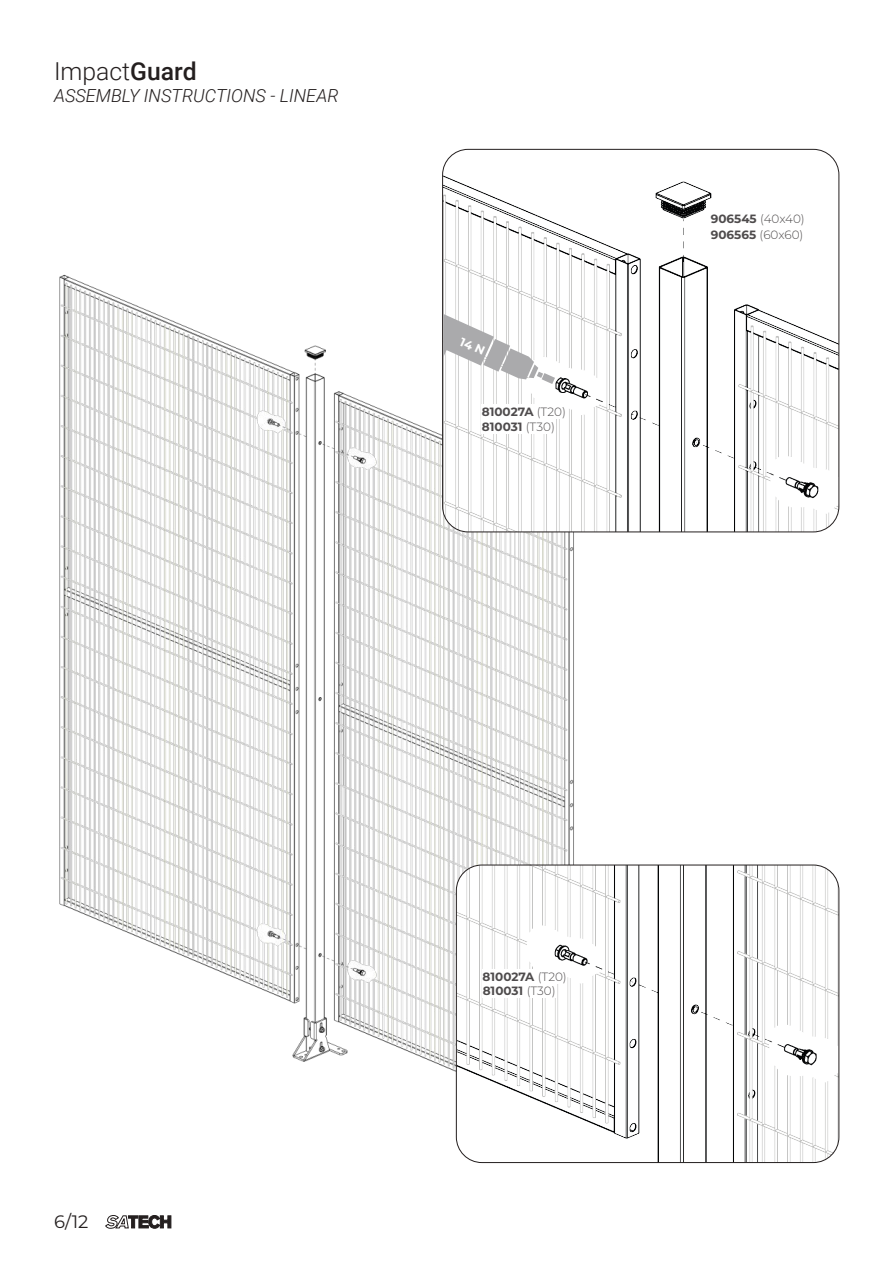
<style>
.page{position:relative;width:893px;height:1263px;background:#fff}
.page>*{position:absolute;margin:0;border:0;box-sizing:border-box;transform-origin:0 0}
.t1{font:300 24.75px "Roboto";color:#241f1f}
.t2{font:italic 300 18px "Roboto";color:#241f1f}
.t3{font:18px "Montserrat";color:#241f1f}
.t4{font:700 12px "Montserrat";color:#4e4b4c}
.t5{font:300 12px "Montserrat";letter-spacing:-.005em;color:#4e4b4c}
.s1{font-weight:500}
.s2{font-weight:300}
.s3{font-weight:700}
</style>
<div class="page">
<svg style="left:105px;top:1215px;width:66px;height:13px"></svg>
<img style="left:59px;top:274px;width:546px;height:851px">
<img style="left:443px;top:149px;width:396px;height:383px">
<img style="left:456px;top:865px;width:383px;height:297px">
<div style="left:456px;top:865px;width:383px;height:297px;border:1px solid #241f1f;border-radius:26px"></div>
<div style="left:482px;top:419px;width:73px;height:15px;background:#fff"></div>
<div style="left:483px;top:984px;width:73px;height:14px;background:#fff"></div>
<div style="left:482px;top:405px;width:84px;height:14px;background:#fff"></div>
<div style="left:483px;top:969px;width:84px;height:15px;background:#fff"></div>
<svg style="left:443px;top:314px;width:112px;height:70px"></svg>
<h1 class="t1" style="left:54px;top:54px;width:144px">Impact<span class="s1">Guard</span></h1>
<h2 class="t2" style="left:54px;top:83px;width:286px">ASSEMBLY INSTRUCTIONS - LINEAR</h2>
<p class="t4" style="left:482px;top:403px;width:86px">810027A <span class="s2">(T20)</span></p>
<p class="t4" style="left:482px;top:418px;width:74px">810031 <span class="s2">(T30)</span></p>
<p class="t5" style="left:711px;top:211px;width:96px"><span class="s3">906545</span> (40x40)</p>
<p class="t5" style="left:711px;top:227px;width:94px"><span class="s3">906565</span> (60x60)</p>
<h2 class="t3" style="left:54px;top:1209px;width:36px">6/12</h2>
<p class="t4" style="left:483px;top:968px;width:86px">810027A <span class="s2">(T20)</span></p>
<p class="t4" style="left:483px;top:982px;width:74px">810031 <span class="s2">(T30)</span></p>
</div>
